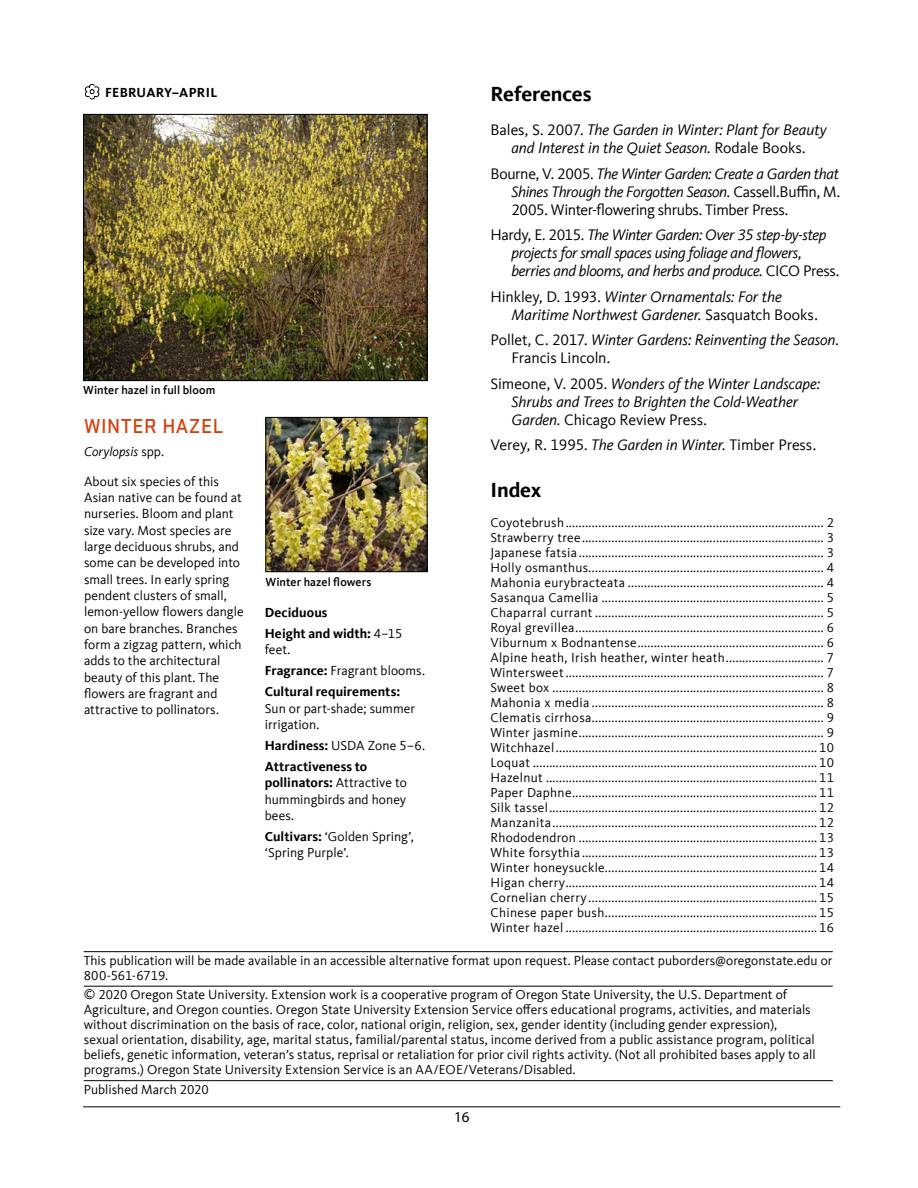
<style>
.page{position:relative;width:918px;height:1188px;background:#fff}
.page>*{position:absolute;margin:0;border:0;box-sizing:border-box;transform-origin:0 0}
.Subhead_2{font:700 21px "Kievit Offc";letter-spacing:-.005em;color:#000}
.Subh_2{font:500 21px "Stratum 2";letter-spacing:.025em;color:#d73f09}
.body{font:italic 15.75px/18px "Kievit Offc";letter-spacing:-.01em;color:#000}
.body-2{font:15.75px/18px "Kievit Offc";letter-spacing:-.025em;color:#000;text-align:justify}
.t1{font:15px "Myriad Pro";color:#000}
.plant_text{font:13.5px/16.4px "Kievit Offc";color:#000}
.plant_text-2{font:700 13.5px/16.4px "Kievit Offc";letter-spacing:.005em;color:#000}
.Latin_name{font:italic 13.5px "Kievit Offc";color:#000}
.time_of_bloom{font:700 13.5px "Kievit Offc";letter-spacing:.025em;color:#000}
.time_of_bloom-2{font:13.35px "Kievit Offc";letter-spacing:.025em;color:#000}
.plant_text-3{font:500 12px "Kievit Offc";letter-spacing:.005em;color:#000}
.s1{font-style:normal}
.s2{font-weight:400}
.s3{font-weight:700}
.s4{font-style:italic}
</style>
<div class="page">
<img style="left:85px;top:116px;width:341px;height:263px">
<div style="left:83px;top:114px;width:345px;height:267px;border:1px solid #000"></div>
<img style="left:268px;top:419px;width:158px;height:151px">
<div style="left:266px;top:417px;width:162px;height:155px;border:1px solid #000"></div>
<hr style="left:83px;top:1107px;width:757px;height:1px;background:#000">
<hr style="left:84px;top:951px;width:749px;height:1px;background:#000">
<hr style="left:84px;top:986px;width:749px;height:1px;background:#000">
<hr style="left:84px;top:1080px;width:749px;height:1px;background:#000">
<svg style="left:84px;top:83px;width:16px;height:17px"></svg>
<p class="time_of_bloom" style="left:105px;top:85px;width:114px">FEBRUARY–APRIL</p>
<p class="plant_text-3" style="left:83px;top:383px;width:134px">Winter hazel in full bloom</p>
<p class="Subh_2" style="left:84px;top:412px;width:141px">WINTER HAZEL</p>
<p class="Latin_name" style="left:84px;top:443px;width:81px">Corylopsis <span class="s1">spp.</span></p>
<p class="plant_text" style="left:84px;top:473px;width:161px">About six species of this<br>Asian native can be found at nurseries. Bloom and plant size vary. Most species are large deciduous shrubs, and some can be developed into small trees. In early spring pendent clusters of small, lemon-yellow flowers dangle on bare branches. Branches form a zigzag pattern, which adds to the architectural beauty of this plant. The flowers are fragrant and attractive to pollinators.</p>
<p class="plant_text-3" style="left:265px;top:575px;width:107px">Winter hazel flowers</p>
<p class="plant_text-2" style="left:265px;top:604px;width:64px">Deciduous</p>
<p class="plant_text-2" style="left:265px;top:625px;width:139px">Height and width: <span class="s2">4–15 feet.</span></p>
<p class="plant_text" style="left:265px;top:663px;width:162px"><span class="s3">Fragrance:</span> Fragrant blooms.</p>
<p class="plant_text" style="left:265px;top:684px;width:152px"><span class="s3">Cultural requirements:<br></span>Sun or part-shade; summer irrigation.</p>
<p class="plant_text" style="left:265px;top:737px;width:162px"><span class="s3">Hardiness:</span> USDA Zone 5–6.</p>
<p class="plant_text" style="left:265px;top:758px;width:144px"><span class="s3">Attractiveness to pollinators:</span> Attractive to hummingbirds and honey bees.</p>
<p class="plant_text" style="left:265px;top:829px;width:150px"><span class="s3">Cultivars:</span> ‘Golden Spring’, ‘Spring Purple’.</p>
<h2 class="Subhead_2" style="left:490px;top:81px;width:103px">References</h2>
<p class="body" style="left:490px;top:121px;width:338px;text-align:center"><span class="s1">Bales, S. 2007.</span> The Garden in Winter: Plant for Beauty and Interest in the Quiet Season. <span class="s1">Rodale Books.</span></p>
<p class="body-2" style="left:512px;top:164px;width:330px;text-indent:-21px">Bourne, V. 2005. <span class="s4">The Winter Garden: Create a Garden that Shines Through the Forgotten Season.</span> Cassell.Buffin, M.<br>2005. Winter-flowering shrubs. Timber Press.</p>
<p class="body" style="left:512px;top:226px;width:329px;text-indent:-21px"><span class="s1">Hardy, E. 2015.</span> The Winter Garden: Over 35 step-by-step projects for small spaces using foliage and flowers, berries and blooms, and herbs and produce. <span class="s1">CICO Press.</span></p>
<p class="body" style="left:512px;top:287px;width:308px;text-indent:-21px"><span class="s1">Hinkley, D. 1993.</span> Winter Ornamentals: For the<br>Maritime Northwest Gardener. <span class="s1">Sasquatch Books.</span></p>
<p class="body" style="left:512px;top:331px;width:329px;text-indent:-21px"><span class="s1">Pollet, C. 2017.</span> Winter Gardens: Reinventing the Season.<br><span class="s1">Francis Lincoln.</span></p>
<p class="body" style="left:512px;top:374px;width:310px;text-indent:-21px"><span class="s1">Simeone, V. 2005.</span> Wonders of the Winter Landscape:<br>Shrubs and Trees to Brighten the Cold-Weather<br>Garden. <span class="s1">Chicago Review Press.</span></p>
<p class="body-2" style="left:490px;top:436px;width:327px">Verey, R. 1995. <span class="s4">The Garden in Winter.</span> Timber Press.</p>
<h2 class="Subhead_2" style="left:490px;top:477px;width:53px">Index</h2>
<p class="time_of_bloom-2" style="left:490px;top:515px;width:345px">Coyotebrush............................................................................... 2</p>
<p class="time_of_bloom-2" style="left:490px;top:530px;width:345px">Strawberry tree.......................................................................... 3</p>
<p class="time_of_bloom-2" style="left:490px;top:545px;width:345px">Japanese fatsia........................................................................... 3</p>
<p class="time_of_bloom-2" style="left:490px;top:560px;width:345px">Holly osmanthus........................................................................ 4</p>
<p class="time_of_bloom-2" style="left:490px;top:575px;width:345px">Mahonia eurybracteata ............................................................ 4</p>
<p class="time_of_bloom-2" style="left:490px;top:590px;width:345px">Sasanqua Camellia .................................................................... 5</p>
<p class="time_of_bloom-2" style="left:490px;top:605px;width:345px">Chaparral currant ...................................................................... 5</p>
<p class="time_of_bloom-2" style="left:490px;top:620px;width:345px">Royal grevillea............................................................................ 6</p>
<p class="time_of_bloom-2" style="left:490px;top:635px;width:345px">Viburnum x Bodnantense......................................................... 6</p>
<p class="time_of_bloom-2" style="left:490px;top:650px;width:345px">Alpine heath, Irish heather, winter heath.............................. 7</p>
<p class="time_of_bloom-2" style="left:490px;top:665px;width:345px">Wintersweet............................................................................... 7</p>
<p class="time_of_bloom-2" style="left:490px;top:680px;width:345px">Sweet box ................................................................................... 8</p>
<p class="time_of_bloom-2" style="left:490px;top:695px;width:345px">Mahonia x media ....................................................................... 8</p>
<p class="time_of_bloom-2" style="left:490px;top:710px;width:345px">Clematis cirrhosa....................................................................... 9</p>
<p class="time_of_bloom-2" style="left:490px;top:725px;width:345px">Winter jasmine........................................................................... 9</p>
<p class="time_of_bloom-2" style="left:490px;top:740px;width:345px">Witchhazel................................................................................ 10</p>
<p class="time_of_bloom-2" style="left:490px;top:755px;width:345px">Loquat ....................................................................................... 10</p>
<p class="time_of_bloom-2" style="left:490px;top:770px;width:345px">Hazelnut ................................................................................... 11</p>
<p class="time_of_bloom-2" style="left:490px;top:785px;width:345px">Paper Daphne........................................................................... 11</p>
<p class="time_of_bloom-2" style="left:490px;top:800px;width:345px">Silk tassel.................................................................................. 12</p>
<p class="time_of_bloom-2" style="left:490px;top:815px;width:345px">Manzanita................................................................................. 12</p>
<p class="time_of_bloom-2" style="left:490px;top:830px;width:345px">Rhododendron ......................................................................... 13</p>
<p class="time_of_bloom-2" style="left:490px;top:845px;width:345px">White forsythia ........................................................................ 13</p>
<p class="time_of_bloom-2" style="left:490px;top:860px;width:345px">Winter honeysuckle................................................................. 14</p>
<p class="time_of_bloom-2" style="left:490px;top:875px;width:345px">Higan cherry............................................................................. 14</p>
<p class="time_of_bloom-2" style="left:490px;top:890px;width:345px">Cornelian cherry...................................................................... 15</p>
<p class="time_of_bloom-2" style="left:490px;top:905px;width:345px">Chinese paper bush................................................................. 15</p>
<p class="time_of_bloom-2" style="left:490px;top:920px;width:345px">Winter hazel ............................................................................. 16</p>
<p class="plant_text" style="left:84px;top:953px;width:750px;line-height:15px">This publication will be made available in an accessible alternative format upon request. Please contact puborders@oregonstate.edu or<br>800-561-6719.</p>
<p class="plant_text" style="left:84px;top:987px;width:733px;line-height:15px">© 2020 Oregon State University. Extension work is a cooperative program of Oregon State University, the U.S. Department of Agriculture, and Oregon counties. Oregon State University Extension Service offers educational programs, activities, and materials without discrimination on the basis of race, color, national origin, religion, sex, gender identity (including gender expression), sexual orientation, disability, age, marital status, familial/parental status, income derived from a public assistance program, political beliefs, genetic information, veteran’s status, reprisal or retaliation for prior civil rights activity. (Not all prohibited bases apply to all programs.) Oregon State University Extension Service is an AA/EOE/Veterans/Disabled.</p>
<p class="plant_text" style="left:84px;top:1081px;width:127px">Published March 2020</p>
<p class="t1" style="left:454px;top:1108px;width:17px">16</p>
</div>
